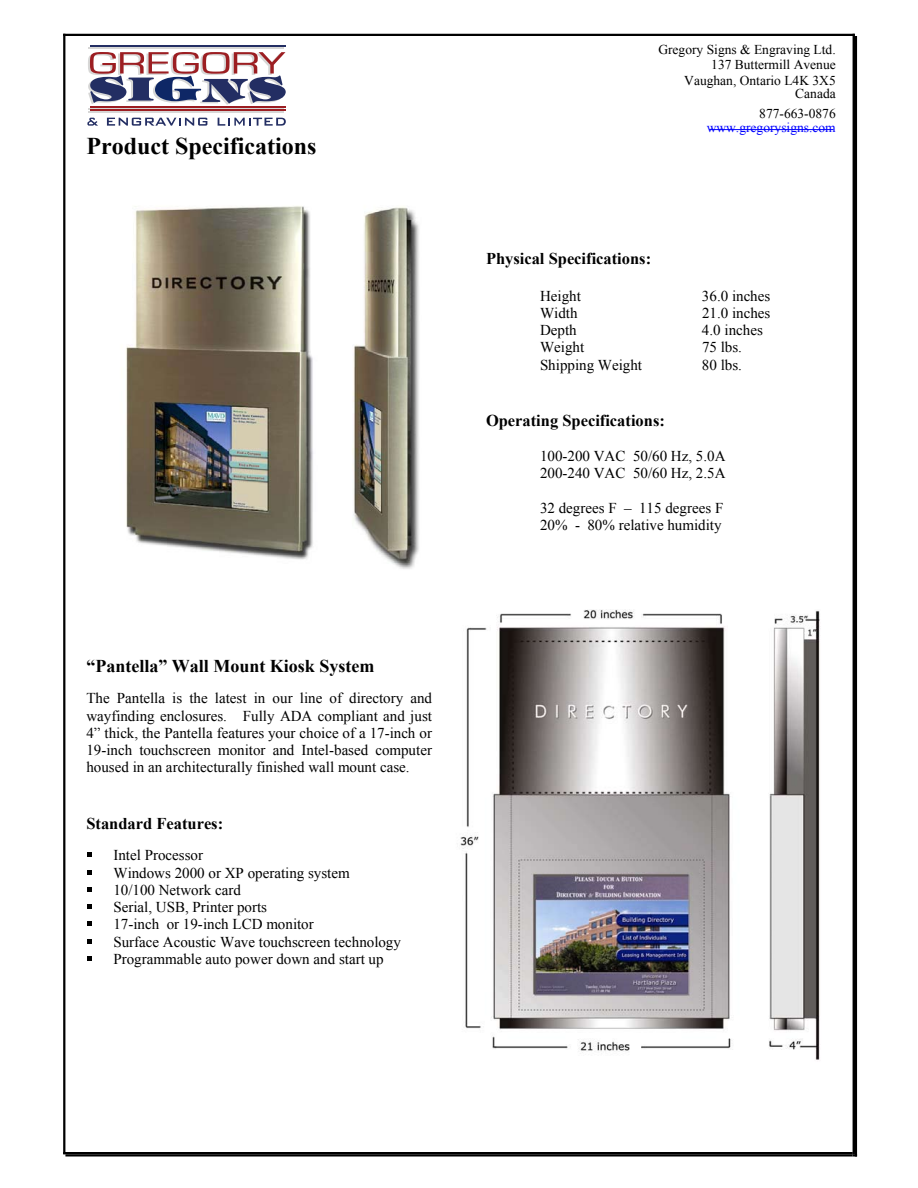
<style>
.page{position:relative;width:918px;height:1188px;background:#fff}
.page>*{position:absolute;margin:0;border:0;box-sizing:border-box;transform-origin:0 0}
.t1{font:700 24px "Times New Roman";color:#000}
.t2{font:700 18px "Times New Roman";color:#000}
.t3{font:700 16.5px "Times New Roman";color:#000}
.t4{font:15px/17.2px "Times New Roman";color:#000}
.t5{font:13.5px/15.5px "Times New Roman";color:#000;text-align:right}
.t6{font:13.5px "Times New Roman";color:#00f}
</style>
<div class="page">
<svg style="left:88px;top:853px;width:4px;height:4px"></svg>
<svg style="left:88px;top:870px;width:4px;height:4px"></svg>
<svg style="left:88px;top:887px;width:4px;height:5px"></svg>
<svg style="left:88px;top:905px;width:4px;height:4px"></svg>
<svg style="left:88px;top:922px;width:4px;height:4px"></svg>
<svg style="left:88px;top:939px;width:4px;height:4px"></svg>
<svg style="left:88px;top:956px;width:4px;height:5px"></svg>
<img style="left:126px;top:206px;width:293px;height:363px">
<img style="left:460px;top:609px;width:360px;height:451px">
<hr style="left:63px;top:34px;width:792px;height:2px;background:#000">
<hr style="left:63px;top:36px;width:2px;height:1116px;background:#000">
<hr style="left:853px;top:36px;width:4px;height:1116px;background:#000">
<hr style="left:63px;top:1152px;width:790px;height:2px;background:#000">
<hr style="left:65px;top:1154px;width:788px;height:2px;background:#000">
<svg style="left:853px;top:1152px;width:4px;height:4px"></svg>
<hr style="left:709px;top:129px;width:125px;height:1px;background:#00f">
<hr style="left:88px;top:111px;width:196px;height:1px;background:#d7d7d6">
<hr style="left:89px;top:47px;width:195px;height:1px;background:#d7d7d6">
<hr style="left:88px;top:108px;width:196px;height:1px;background:#d7d7d6">
<hr style="left:90px;top:110px;width:196px;height:1px;background:#9c1e22">
<hr style="left:91px;top:46px;width:195px;height:1px;background:#232e63">
<hr style="left:90px;top:107px;width:196px;height:1px;background:#9c1e22">
<svg style="left:88px;top:52px;width:198px;height:53px"></svg>
<svg style="left:87px;top:118px;width:11px;height:8px"></svg>
<svg style="left:107px;top:118px;width:100px;height:8px"></svg>
<svg style="left:218px;top:118px;width:68px;height:8px"></svg>
<h1 class="t1" style="left:86px;top:132px;width:232px">Product Specifications</h1>
<p class="t2" style="left:86px;top:656px;width:290px">“Pantella” Wall Mount Kiosk System</p>
<p class="t4" style="left:86px;top:690px;width:347px;text-align:justify">The Pantella is the latest in our line of directory and wayfinding enclosures. Fully ADA compliant and just 4” thick, the Pantella features your choice of a 17-inch or 19-inch touchscreen monitor and Intel-based computer housed in an architecturally finished wall mount case.</p>
<p class="t3" style="left:86px;top:814px;width:138px">Standard Features:</p>
<p class="t4" style="left:113px;top:847px;width:289px">Intel Processor<br>Windows 2000 or XP operating system<br>10/100 Network card<br>Serial, USB, Printer ports<br>17-inch or 19-inch LCD monitor<br>Surface Acoustic Wave touchscreen technology<br>Programmable auto power down and start up</p>
<p class="t5" style="left:658px;top:41px;width:179px">Gregory Signs &amp; Engraving Ltd.<br>137 Buttermill Avenue<br>Vaughan, Ontario L4K 3X5</p>
<p class="t5" style="left:759px;top:106px;width:78px">877-663-0876</p>
<p class="t6" style="left:707px;top:120px;width:131px">www.gregorysigns.com</p>
<p class="t5" style="left:795px;top:86px;width:42px">Canada</p>
<p class="t3" style="left:486px;top:249px;width:167px">Physical Specifications:</p>
<p class="t4" style="left:540px;top:287px;width:42px">Height</p>
<p class="t4" style="left:702px;top:287px;width:70px">36.0 inches</p>
<p class="t4" style="left:540px;top:304px;width:39px">Width</p>
<p class="t4" style="left:702px;top:304px;width:70px">21.0 inches</p>
<p class="t4" style="left:540px;top:321px;width:38px">Depth</p>
<p class="t4" style="left:702px;top:321px;width:62px">4.0 inches</p>
<p class="t4" style="left:540px;top:338px;width:46px">Weight</p>
<p class="t4" style="left:702px;top:338px;width:42px">75 lbs.</p>
<p class="t4" style="left:540px;top:356px;width:104px">Shipping Weight</p>
<p class="t4" style="left:702px;top:356px;width:42px">80 lbs.</p>
<p class="t3" style="left:486px;top:411px;width:180px">Operating Specifications:</p>
<p class="t4" style="left:540px;top:447px;width:187px">100-200 VAC 50/60 Hz, 5.0A<br>200-240 VAC 50/60 Hz, 2.5A</p>
<p class="t4" style="left:540px;top:499px;width:185px">32 degrees F – 115 degrees F<br>20% - 80% relative humidity</p>
</div>
